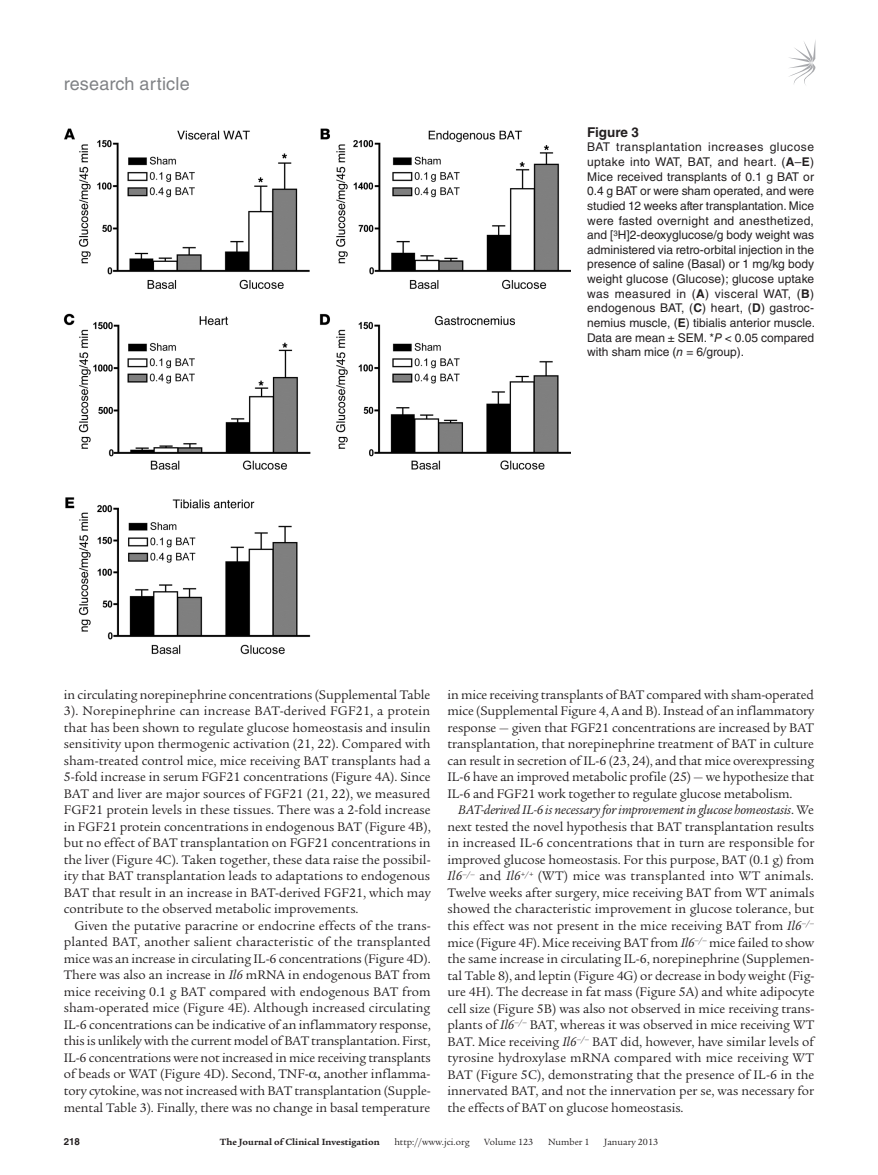
<style>
.page{position:relative;width:878px;height:1175px;background:#fff}
.page>*{position:absolute;margin:0;border:0;box-sizing:border-box;transform-origin:0 0}
.t1{font:18px "Helvetica LT Std";letter-spacing:.01em;color:#808285}
.t2{font:13.5px/16.5px "Legacy Serif Std";letter-spacing:-.005em;color:#231f20;text-align:justify}
.t3{font:700 13.5px "Helvetica LT Std";color:#231f20}
.t4{font:12px/14.7px "Helvetica LT Std";color:#231f20;text-align:justify}
.t5{font:9.75px "Legacy Serif Std";color:#231f20}
.t6{font:700 9.75px "Legacy Serif Std";color:#231f20}
.t7{font:700 9.75px "Helvetica LT Std";color:#231f20}
.s1{font-weight:700}
.s2{font-style:italic}
</style>
<div class="page">
<svg style="left:789px;top:42px;width:26px;height:43px"></svg>
<img style="left:64px;top:128px;width:506px;height:527px">
<h1 class="t1" style="left:64px;top:73px;width:127px">research article</h1>
<p class="t3" style="left:587px;top:124px;width:53px">Figure 3</p>
<p class="t4" style="left:587px;top:140px;width:229px">BAT transplantation increases glucose uptake into WAT, BAT, and heart. (<span class="s1">A</span>–<span class="s1">E</span>)<br>Mice received transplants of 0.1 g BAT or 0.4 g BAT or were sham operated, and were studied 12 weeks after transplantation. Mice were fasted overnight and anesthetized, and [<sup>3</sup>H]2-deoxyglucose/g body weight was administered via retro-orbital injection in the presence of saline (Basal) or 1 mg/kg body weight glucose (Glucose); glucose uptake was measured in (<span class="s1">A</span>) visceral WAT, (<span class="s1">B</span>) endogenous BAT, (<span class="s1">C</span>) heart, (<span class="s1">D</span>) gastroc&shy;nemius muscle, (<span class="s1">E</span>) tibialis anterior muscle.<br>Data are mean ± SEM. *<span class="s2">P</span> &lt; 0.05 compared with sham mice (<span class="s2">n</span> = 6/group).</p>
<p class="t2" style="left:64px;top:686px;width:368px">in circulating norepinephrine concentrations (Supplemental Table 3). Norepinephrine can increase BAT-derived FGF21, a protein that has been shown to regulate glucose homeostasis and insulin sensitivity upon thermogenic activation (21, 22). Compared with sham-treated control mice, mice receiving BAT transplants had a 5-fold increase in serum FGF21 concentrations (Figure 4A). Since BAT and liver are major sources of FGF21 (21, 22), we measured FGF21 protein levels in these tissues. There was a 2-fold increase in FGF21 protein concentrations in endogenous BAT (Figure 4B), but no effect of BAT transplantation on FGF21 concentrations in the liver (Figure 4C). Taken together, these data raise the possibil&shy;ity that BAT transplantation leads to adaptations to endogenous BAT that result in an increase in BAT-derived FGF21, which may contribute to the observed metabolic improvements.</p>
<p class="t2" style="left:64px;top:917px;width:368px;text-indent:11px">Given the putative paracrine or endocrine effects of the trans&shy;planted BAT, another salient characteristic of the transplanted mice was an increase in circulating IL-6 concentrations (Figure 4D).<br>There was also an increase in <span class="s2">Il6</span> mRNA in endogenous BAT from mice receiving 0.1 g BAT compared with endogenous BAT from sham-operated mice (Figure 4E). Although increased circulating IL-6 concentrations can be indicative of an inflammatory response, this is unlikely with the current model of BAT transplantation. First, IL-6 concentrations were not increased in mice receiving transplants of beads or WAT (Figure 4D). Second, TNF- another inflamma&shy;tory cytokine, was not increased with BAT transplantation (Supple&shy;mental Table 3). Finally, there was no change in basal temperature</p>
<p class="t2" style="left:447px;top:686px;width:368px">in mice receiving transplants of BAT compared with sham-operated mice (Supplemental Figure 4, A and B). Instead of an inflammatory response — given that FGF21 concentrations are increased by BAT transplantation, that norepinephrine treatment of BAT in culture can result in secretion of IL-6 (23, 24), and that mice overexpressing IL-6 have an improved metabolic profile (25) — we hypothesize that IL-6 and FGF21 work together to regulate glucose metabolism.</p>
<p class="t2" style="left:447px;top:802px;width:368px;text-indent:11px"><span class="s2">BAT-derived IL-6 is necessary for improvement in glucose homeostasis</span>. We next tested the novel hypothesis that BAT transplantation results in increased IL-6 concentrations that in turn are responsible for improved glucose homeostasis. For this purpose, BAT (0.1 g) from <span class="s2">Il6</span><sup>–/–</sup> and <span class="s2">Il6</span><sup>+/+</sup> (WT) mice was transplanted into WT animals.<br>Twelve weeks after surgery, mice receiving BAT from WT animals showed the characteristic improvement in glucose tolerance, but this effect was not present in the mice receiving BAT from <span class="s2">Il6</span><sup>–/– </sup>mice (Figure 4F). Mice receiving BAT from <span class="s2">Il6</span><sup>–/–</sup> mice failed to show the same increase in circulating IL-6, norepinephrine (Supplemen&shy;tal Table 8), and leptin (Figure 4G) or decrease in body weight (Fig&shy;ure 4H). The decrease in fat mass (Figure 5A) and white adipocyte cell size (Figure 5B) was also not observed in mice receiving trans&shy;plants of <span class="s2">Il6</span><sup>–/–</sup> BAT, whereas it was observed in mice receiving WT BAT. Mice receiving <span class="s2">Il6</span><sup>–/–</sup> BAT did, however, have similar levels of tyrosine hydroxylase mRNA compared with mice receiving WT BAT (Figure 5C), demonstrating that the presence of IL-6 in the innervated BAT, and not the innervation per se, was necessary for the effects of BAT on glucose homeostasis.</p>
<p class="t7" style="left:64px;top:1135px;width:17px">218</p>
<p class="t6" style="left:220px;top:1135px;width:161px">The Journal of Clinical Investigation</p>
<p class="t5" style="left:394px;top:1136px;width:77px">http://www.jci.org</p>
<p class="t5" style="left:484px;top:1136px;width:50px">Volume 123</p>
<p class="t5" style="left:548px;top:1136px;width:43px">Number 1</p>
<p class="t5" style="left:604px;top:1136px;width:55px">January 2013</p>
</div>
